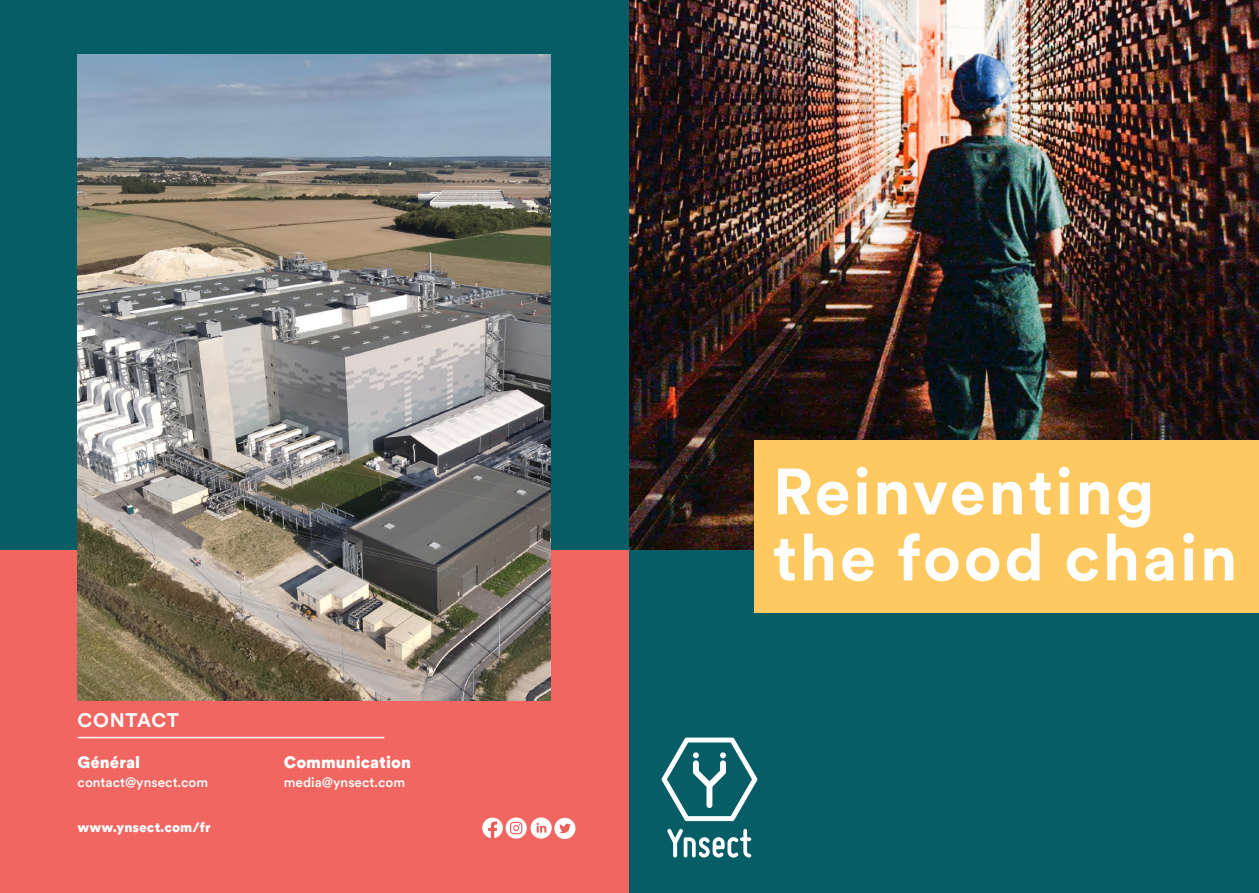
<style>
.page{position:relative;width:1259px;height:893px;background:#fff}
.page>*{position:absolute;margin:0;border:0;box-sizing:border-box;transform-origin:0 0}
.t1{font:700 64.5px "Circular XX";letter-spacing:.04em;color:#fff}
.t2{font:700 19.5px "Circular XX";letter-spacing:.04em;color:#fff}
.t3{font:900 16.5px "Circular XX";color:#fff}
.t4{font:500 13.5px "Circular XX";color:#fff}
.t5{font:900 13.5px "Circular XX";color:#fff}
</style>
<div class="page">
<div style="left:0;top:0;width:629px;height:891px;background:#065d66"></div>
<div style="left:0;top:551px;width:629px;height:342px;background:#f16660"></div>
<img style="left:78px;top:54px;width:472px;height:646px">
<hr style="left:78px;top:737px;width:306px;height:1px;background:#fff">
<svg style="left:482px;top:818px;width:21px;height:20px"></svg>
<div style="left:554px;top:818px;width:21px;height:21px;background:#fff;border-radius:50%"></div>
<svg style="left:559px;top:824px;width:12px;height:9px"></svg>
<svg style="left:505px;top:817px;width:22px;height:22px"></svg>
<svg style="left:510px;top:822px;width:12px;height:12px"></svg>
<svg style="left:530px;top:817px;width:22px;height:22px"></svg>
<svg style="left:536px;top:823px;width:10px;height:10px"></svg>
<img style="left:629px;top:1px;width:630px;height:550px">
<div style="left:629px;top:551px;width:630px;height:342px;background:#065d66"></div>
<div style="left:754px;top:440px;width:505px;height:173px;background:#fec960"></div>
<svg style="left:667px;top:829px;width:84px;height:29px"></svg>
<svg style="left:661px;top:738px;width:96px;height:83px"></svg>
<p class="t2" style="left:78px;top:707px;width:103px">CONTACT</p>
<p class="t3" style="left:78px;top:751px;width:64px">Général</p>
<p class="t3" style="left:284px;top:751px;width:129px">Communication</p>
<p class="t4" style="left:78px;top:773px;width:132px">contact@ynsect.com</p>
<p class="t5" style="left:78px;top:817px;width:135px">www.ynsect.com/fr</p>
<p class="t4" style="left:284px;top:773px;width:123px">media@ynsect.com</p>
<p class="t1" style="left:772px;top:447px;width:383px">Reinventing</p>
<p class="t1" style="left:772px;top:513px;width:466px">the food chain</p>
</div>
